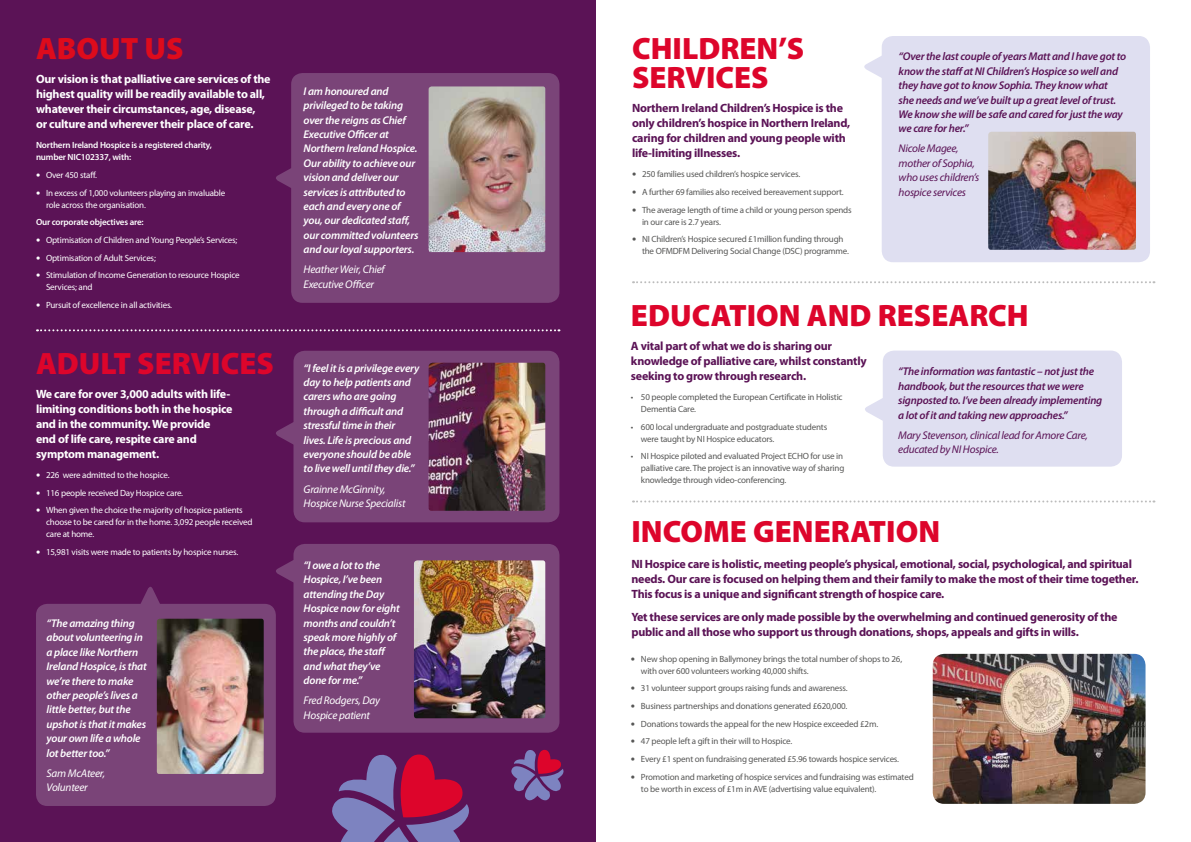
<style>
.page{position:relative;width:1191px;height:842px;background:#fff}
.page>*{position:absolute;margin:0;border:0;box-sizing:border-box;transform-origin:0 0}
.t1{font:900 31px/29px "Myriad Pro";color:#dd052b}
.t2{font:900 31px "Myriad Pro";color:#de0b1c}
.t3{font:700 12px/15px "Myriad Pro";letter-spacing:-.02em;color:#5b1356}
.t4{font:700 12px/15px "Myriad Pro";letter-spacing:-.02em;color:#fff}
.t5{font:italic 600 11.2px/14.4px "Myriad Pro";letter-spacing:-.02em;color:#fff}
.t6{font:italic 600 11.2px/14.4px "Myriad Pro";letter-spacing:-.02em;color:#5b1356}
.t7{font:italic 11.2px/14.4px "Myriad Pro";letter-spacing:-.02em;color:#fff}
.t8{font:italic 11.2px/14.4px "Myriad Pro";letter-spacing:-.02em;color:#5b1356}
.t9{font:9px/12px "Myriad Pro";letter-spacing:-.02em;color:#575756}
.t10{font:9px/12px "Myriad Pro";letter-spacing:-.02em;color:#fff}
.t11{font:600 9px/12px "Myriad Pro";letter-spacing:-.02em;color:#fff}
.s1{font-size:15px}
</style>
<div class="page">
<div style="left:0;top:0;width:595px;height:842px;background:#5b1356"></div>
<img style="left:932px;top:654px;width:213px;height:150px">
<svg style="left:633px;top:281px;width:521px;height:2px"></svg>
<svg style="left:633px;top:500px;width:521px;height:2px"></svg>
<svg style="left:37px;top:329px;width:522px;height:2px"></svg>
<div style="left:881px;top:36px;width:269px;height:226px;background:#dfdff1;border-radius:11px"></div>
<svg style="left:864px;top:53px;width:18px;height:27px"></svg>
<div style="left:882px;top:351px;width:240px;height:116px;background:#dfdff1;border-radius:11px"></div>
<svg style="left:865px;top:396px;width:18px;height:27px"></svg>
<img style="left:988px;top:132px;width:148px;height:118px">
<div style="left:291px;top:73px;width:268px;height:230px;background:#7a4478;border-radius:11px"></div>
<svg style="left:276px;top:168px;width:15px;height:20px"></svg>
<svg style="left:140px;top:587px;width:20px;height:17px"></svg>
<div style="left:36px;top:604px;width:240px;height:202px;background:#7a4478;border-radius:11px"></div>
<div style="left:293px;top:544px;width:266px;height:189px;background:#7a4478;border-radius:11px"></div>
<img style="left:414px;top:560px;width:131px;height:158px">
<svg style="left:276px;top:558px;width:18px;height:27px"></svg>
<svg style="left:276px;top:422px;width:17px;height:22px"></svg>
<div style="left:293px;top:351px;width:266px;height:171px;background:#7a4478;border-radius:11px"></div>
<img style="left:428px;top:363px;width:117px;height:148px">
<svg style="left:332px;top:754px;width:137px;height:88px"></svg>
<svg style="left:511px;top:750px;width:53px;height:50px"></svg>
<img style="left:157px;top:619px;width:107px;height:155px">
<img style="left:428px;top:86px;width:117px;height:166px">
<h1 class="t1" style="left:632px;top:33px;width:173px">CHILDREN’S<br>SERVICES</h1>
<h2 class="t3" style="left:632px;top:100px;width:220px">Northern Ireland Children’s Hospice is the only children’s hospice in Northern Ireland, caring for children and young people with life-limiting illnesses.</h2>
<p class="t9" style="left:632px;top:168px;width:170px"><span class="s1">•</span> 250 families used children’s hospice services.</p>
<p class="t9" style="left:632px;top:186px;width:213px"><span class="s1">•</span> A further 69 families also received bereavement support.</p>
<p class="t9" style="left:642px;top:203px;width:211px;text-indent:-10px"><span class="s1">•</span> The average length of time a child or young person spends in our care is 2.7 years.</p>
<p class="t9" style="left:642px;top:233px;width:208px;text-indent:-10px"><span class="s1">•</span> NI Children’s Hospice secured £1million funding through the OFMDFM Delivering Social Change (DSC) programme.</p>
<h1 class="t2" style="left:36px;top:28px;width:149px">ABOUT US</h1>
<h2 class="t4" style="left:36px;top:71px;width:236px">Our vision is that palliative care services of the highest quality will be readily available to all, whatever their circumstances, age, disease,<br>or culture and wherever their place of care.</h2>
<p class="t11" style="left:36px;top:139px;width:177px">Northern Ireland Hospice is a registered charity, number NIC102337, with:</p>
<p class="t10" style="left:36px;top:169px;width:63px"><span class="s1">•</span> Over 450 staff.</p>
<p class="t10" style="left:46px;top:187px;width:181px;text-indent:-10px"><span class="s1">•</span> In excess of 1,000 volunteers playing an invaluable role across the organisation.</p>
<p class="t11" style="left:36px;top:216px;width:109px">Our corporate objectives are:</p>
<p class="t10" style="left:36px;top:234px;width:203px"><span class="s1">•</span> Optimisation of Children and Young People’s Services;</p>
<p class="t10" style="left:36px;top:252px;width:121px"><span class="s1">•</span> Optimisation of Adult Services;</p>
<p class="t10" style="left:46px;top:269px;width:195px;text-indent:-10px"><span class="s1">•</span> Stimulation of Income Generation to resource Hospice<br>Services; and</p>
<p class="t10" style="left:36px;top:299px;width:138px"><span class="s1">•</span> Pursuit of excellence in all activities.</p>
<h1 class="t1" style="left:631px;top:300px;width:399px">EDUCATION AND RESEARCH</h1>
<h2 class="t3" style="left:631px;top:338px;width:237px">A vital part of what we do is sharing our knowledge of palliative care, whilst constantly seeking to grow through research.</h2>
<p class="t9" style="left:641px;top:391px;width:203px;text-indent:-10px">• 50 people completed the European Certificate in Holistic<br>Dementia Care.</p>
<p class="t9" style="left:641px;top:421px;width:188px;text-indent:-10px">• 600 local undergraduate and postgraduate students were taught by NI Hospice educators.</p>
<p class="t9" style="left:641px;top:450px;width:205px;text-indent:-10px">• NI Hospice piloted and evaluated Project ECHO for use in palliative care. The project is an innovative way of sharing knowledge through video-conferencing.</p>
<p class="t6" style="left:898px;top:49px;width:229px">“Over the last couple of years Matt and I have got to know the staff at NI Children’s Hospice so well and they have got to know Sophia. They know what<br>she needs and we’ve built up a great level of trust.<br>We know she will be safe and cared for just the way we care for her.”</p>
<p class="t8" style="left:898px;top:141px;width:82px">Nicole Magee, mother of Sophia, who uses children’s hospice services</p>
<p class="t5" style="left:304px;top:84px;width:116px">I am honoured and privileged to be taking over the reigns as Chief<br>Executive Officer at<br>Northern Ireland Hospice.<br>Our ability to achieve our vision and deliver our services is attributed to each and every one of you, our dedicated staff, our committed volunteers and our loyal supporters.</p>
<p class="t7" style="left:304px;top:262px;width:83px">Heather Weir, Chief<br>Executive Officer</p>
<h1 class="t1" style="left:36px;top:348px;width:239px">ADULT SERVICES</h1>
<h2 class="t4" style="left:36px;top:386px;width:198px">We care for over 3,000 adults with life&shy;limiting conditions both in the hospice and in the community. We provide end of life care, respite care and symptom management.</h2>
<p class="t10" style="left:36px;top:469px;width:135px"><span class="s1">•</span> 226 were admitted to the hospice.</p>
<p class="t10" style="left:36px;top:486px;width:149px"><span class="s1">•</span> 116 people received Day Hospice care.</p>
<p class="t10" style="left:46px;top:504px;width:208px;text-indent:-10px"><span class="s1">•</span> When given the choice the majority of hospice patients choose to be cared for in the home. 3,092 people received care at home.</p>
<p class="t10" style="left:36px;top:546px;width:204px"><span class="s1">•</span> 15,981 visits were made to patients by hospice nurses.</p>
<p class="t5" style="left:304px;top:360px;width:117px">“I feel it is a privilege every day to help patients and carers who are going through a difficult and stressful time in their lives. Life is precious and everyone should be able to live well until they die.”</p>
<p class="t7" style="left:304px;top:481px;width:103px">Grainne McGinnity,<br>Hospice Nurse Specialist</p>
<p class="t6" style="left:898px;top:364px;width:206px">“The information was fantastic – not just the handbook, but the resources that we were signposted to. I’ve been already implementing a lot of it and taking new approaches.”</p>
<p class="t8" style="left:898px;top:427px;width:191px">Mary Stevenson, clinical lead for Amore Care, educated by NI Hospice.</p>
<h1 class="t1" style="left:631px;top:516px;width:310px">INCOME GENERATION</h1>
<p class="t5" style="left:47px;top:616px;width:102px">“The amazing thing about volunteering in a place like Northern<br>Ireland Hospice, is that we’re there to make other people’s lives a little better, but the upshot is that it makes your own life a whole lot better too.”</p>
<p class="t7" style="left:47px;top:765px;width:60px">Sam McAteer,<br>Volunteer</p>
<p class="t5" style="left:304px;top:558px;width:98px">“I owe a lot to the<br>Hospice, I’ve been attending the Day<br>Hospice now for eight months and couldn’t speak more highly of the place, the staff and what they’ve done for me.”</p>
<p class="t7" style="left:304px;top:693px;width:78px">Fred Rodgers, Day<br>Hospice patient</p>
<p class="t3" style="left:631px;top:556px;width:508px">NI Hospice care is holistic, meeting people’s physical, emotional, social, psychological, and spiritual needs. Our care is focused on helping them and their family to make the most of their time together.<br>This focus is a unique and significant strength of hospice care.</p>
<h2 class="t3" style="left:631px;top:609px;width:487px">Yet these services are only made possible by the overwhelming and continued generosity of the public and all those who support us through donations, shops, appeals and gifts in wills.</h2>
<p class="t9" style="left:641px;top:652px;width:263px;text-indent:-10px"><span class="s1">•</span> New shop opening in Ballymoney brings the total number of shops to 26, with over 600 volunteers working 40,000 shifts.</p>
<p class="t9" style="left:631px;top:682px;width:218px"><span class="s1">•</span> 31 volunteer support groups raising funds and awareness.</p>
<p class="t9" style="left:631px;top:700px;width:218px"><span class="s1">•</span> Business partnerships and donations generated £620,000.</p>
<p class="t9" style="left:631px;top:717px;width:249px"><span class="s1">•</span> Donations towards the appeal for the new Hospice exceeded £2m.</p>
<p class="t9" style="left:631px;top:735px;width:163px"><span class="s1">•</span> 47 people left a gift in their will to Hospice.</p>
<p class="t9" style="left:631px;top:753px;width:270px"><span class="s1">•</span> Every £1 spent on fundraising generated £5.96 towards hospice services.</p>
<p class="t9" style="left:641px;top:771px;width:274px;text-indent:-10px"><span class="s1">•</span> Promotion and marketing of hospice services and fundraising was estimated to be worth in excess of £1m in AVE (advertising value equivalent).</p>
</div>
